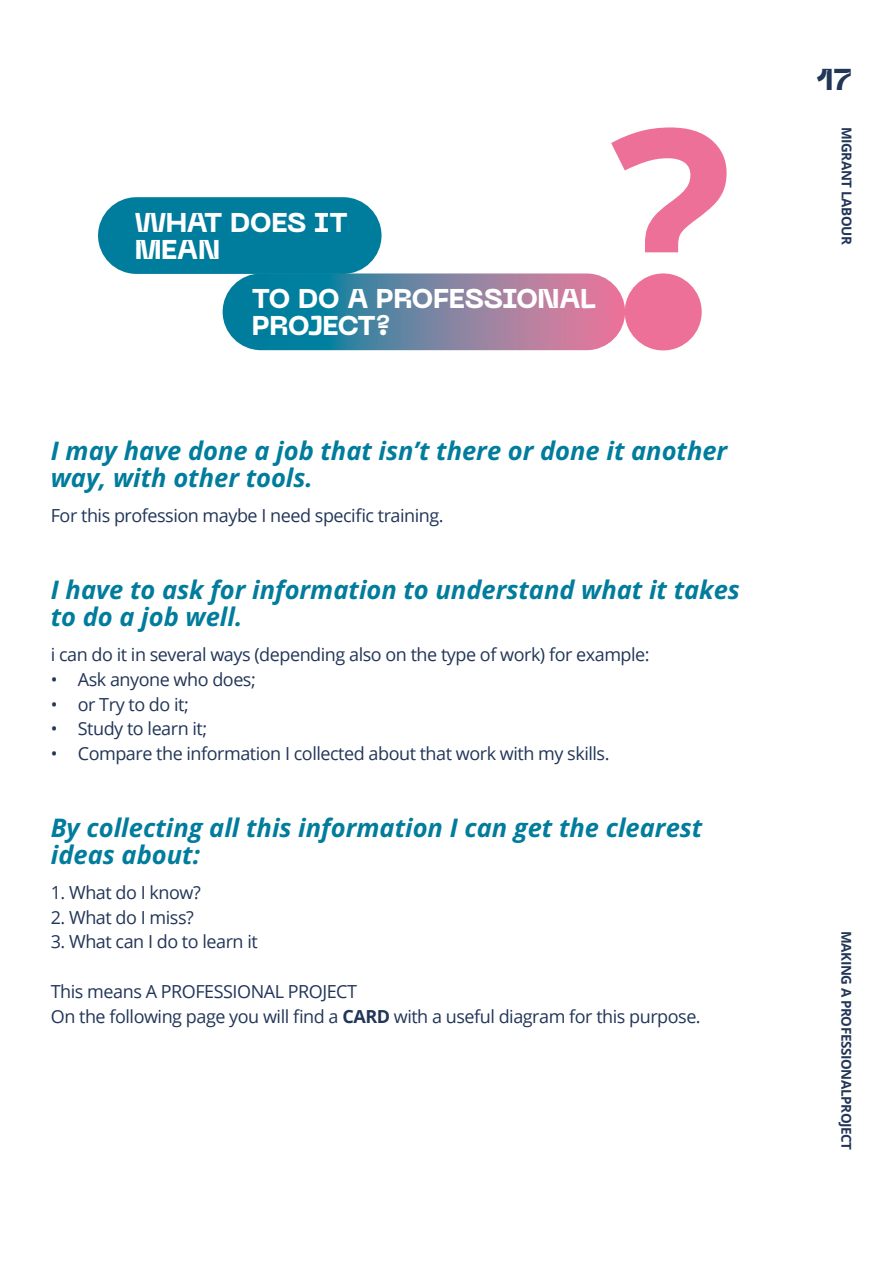
<style>
.page{position:relative;width:893px;height:1263px;background:#fff}
.page>*{position:absolute;margin:0;border:0;box-sizing:border-box;transform-origin:0 0}
.t1{font:700 256.2px "Open Sans";color:#ed7098}
.t2{font:800 30px "Neue Machina";color:#223658}
.t3{font:800 27px/27px "Neue Machina";letter-spacing:-.02em;color:#fff}
.t4{font:italic 700 25.5px/27px "Open Sans";color:#007c9c}
.t5{font:18px/24.8px "Open Sans";letter-spacing:-.025em;color:#223658}
.t6{font:700 13.5px "Open Sans";letter-spacing:-.03em;color:#223658}
.s1{font-weight:700}
</style>
<div class="page">
<svg style="left:223px;top:273px;width:402px;height:77px;background:#6a819f"></svg>
<div style="left:98px;top:197px;width:283px;height:77px;background:#007c9c;border-radius:38px"></div>
<div style="left:625px;top:273px;width:77px;height:77px;background:#ed7098;border-radius:50%"></div>
<h3 class="t3" style="left:135px;top:210px;width:215px">WHAT DOES IT<br>MEAN</h3>
<h3 class="t3" style="left:252px;top:286px;width:345px">TO DO A PROFESSIONAL<br>PROJECT?</h3>
<h1 class="t1" style="left:610px;top:45px;width:124px">?</h1>
<h3 class="t4" style="left:51px;top:436px;width:678px">I may have done a job that isn’t there or done it another way, with other tools.</h3>
<p class="t5" style="left:51px;top:503px;width:394px">For this profession maybe I need specific training.</p>
<h3 class="t4" style="left:51px;top:575px;width:691px">I have to ask for information to understand what it takes to do a job well.</h3>
<p class="t5" style="left:51px;top:642px;width:600px">i can do it in several ways (depending also on the type of work) for example:</p>
<p class="t5" style="left:51px;top:666px;width:207px">• Ask anyone who does;</p>
<p class="t5" style="left:51px;top:691px;width:140px">• or Try to do it;</p>
<p class="t5" style="left:51px;top:716px;width:158px">• Study to learn it;</p>
<p class="t5" style="left:51px;top:741px;width:560px">• Compare the information I collected about that work with my skills.</p>
<h3 class="t4" style="left:51px;top:813px;width:653px">By collecting all this information I can get the clearest ideas about:</h3>
<p class="t5" style="left:51px;top:879px;width:151px">1. What do I know?</p>
<p class="t5" style="left:51px;top:904px;width:145px">2. What do I miss?</p>
<p class="t5" style="left:51px;top:929px;width:209px">3. What can I do to learn it</p>
<p class="t5" style="left:51px;top:978px;width:651px">This means A PROFESSIONAL PROJECT<br>On the following page you will find a <span class="s1">CARD</span> with a useful diagram for this purpose.</p>
<h2 class="t2" style="left:816px;top:60px;width:37px">17</h2>
<p class="t6" style="left:856px;top:127px;width:120px;rotate:90deg">MIGRANT LABOUR</p>
<p class="t6" style="left:855px;top:931px;width:221px;rotate:90deg">MAKING A PROFESSIONALPROJECT</p>
</div>
